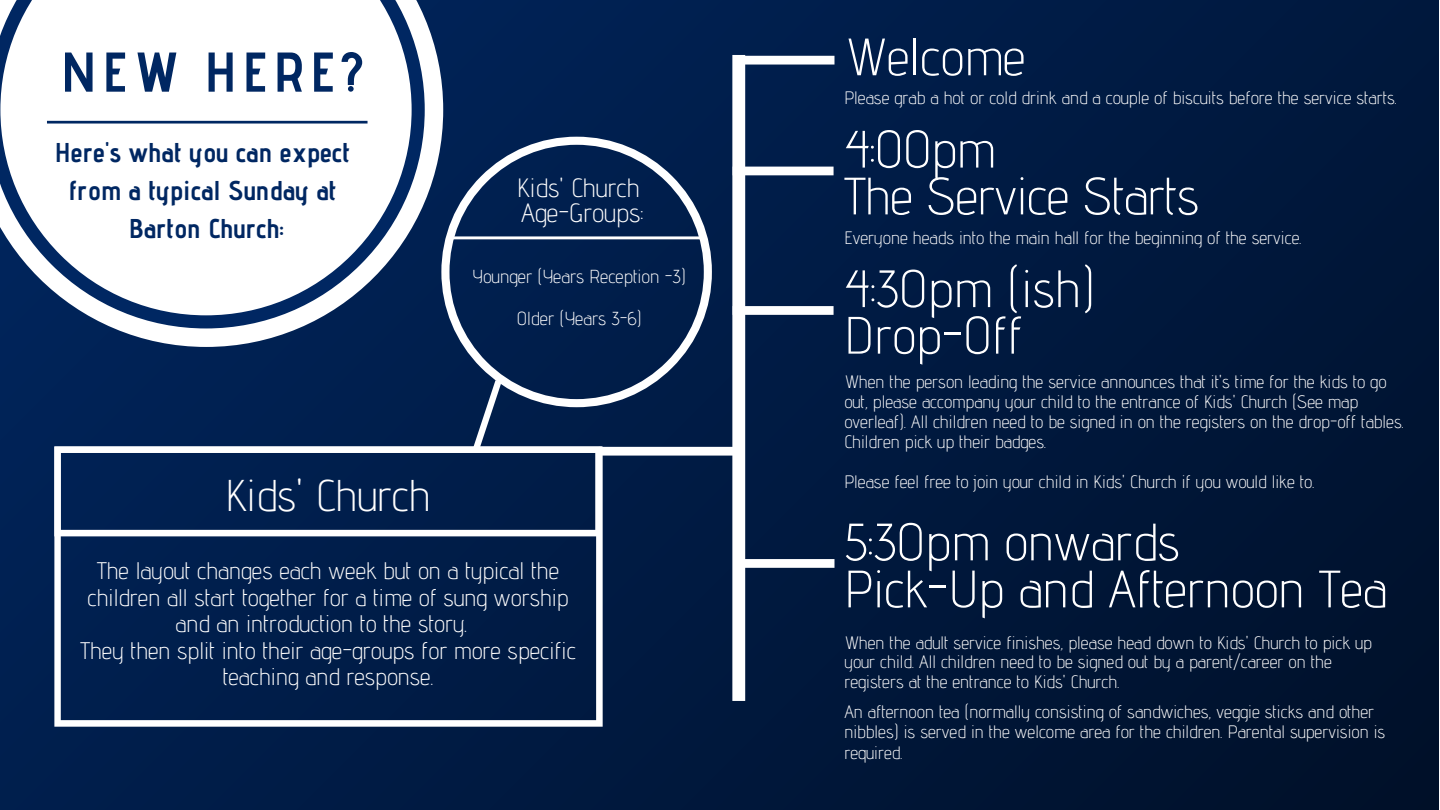
<style>
.page{position:relative;width:1440px;height:810px;background:#fff}
.page>*{position:absolute;margin:0;border:0;box-sizing:border-box;transform-origin:0 0}
.t1{font:700 56px "Advent Pro";letter-spacing:.09em;color:#002762}
.t2{font:300 52.4px/46.5px "Advent Pro";color:#fff}
.t3{font:300 44.4px "Advent Pro";color:#fff}
.t4{font:700 27.2px/38px "Advent Pro";color:#002762;text-align:center}
.t5{font:300 26.5px/24.7px "Advent Pro";color:#fff}
.t6{font:300 24px/26.6px "Advent Pro";color:#fff;text-align:center}
.t7{font:300 18.8px "Advent Pro";color:#fff}
.t8{font:300 18px/20px "Advent Pro";color:#fff}
</style>
<div class="page">
<div style="left:0;top:0;width:1439px;height:810px;background:linear-gradient(to right,#002153,#001433)"></div>
<svg style="left:54px;top:536px;width:549px;height:191px;background:#102c56"></svg>
<svg style="left:0;top:0;width:443px;height:347px;fill:#002256"></svg>
<svg style="left:0;top:0;width:425px;height:328px"></svg>
<svg style="left:47px;top:121px;width:321px;height:3px"></svg>
<svg style="left:441px;top:137px;width:9px;height:270px;fill:#002051"></svg>
<svg style="left:54px;top:446px;width:396px;height:90px;background:#28426a"></svg>
<svg style="left:450px;top:55px;width:384px;height:646px;background:#183259"></svg>
<h1 class="t1" style="left:61px;top:38px;width:304px">NEW HERE?</h1>
<h3 class="t4" style="left:55px;top:133px;width:296px">Here's what you can expect from a typical Sunday at<br>Barton Church:</h3>
<h3 class="t5" style="left:517px;top:175px;width:128px">Kids' Church<br>Age-Groups:</h3>
<p class="t7" style="left:473px;top:265px;width:215px">Younger (Years Reception -3)</p>
<p class="t7" style="left:517px;top:307px;width:127px">Older (Years 3-6)</p>
<h3 class="t3" style="left:225px;top:468px;width:207px">Kids' Church</h3>
<h3 class="t6" style="left:80px;top:557px;width:497px">The layout changes each week but on a typical the children all start together for a time of sung worship and an introduction to the story.<br>They then split into their age-groups for more specific teaching and response.</h3>
<h2 class="t2" style="left:844px;top:10px;width:183px;line-height:92.3px">Welcome<br>4:00pm</h2>
<h2 class="t2" style="left:844px;top:172px;width:356px">The Service Starts</h2>
<p class="t8" style="left:844px;top:87px;width:554px">Please grab a hot or cold drink and a couple of biscuits before the service starts.</p>
<p class="t8" style="left:844px;top:227px;width:459px">Everyone heads into the main hall for the beginning of the service.</p>
<h2 class="t2" style="left:844px;top:265px;width:252px">4:30pm (ish)<br>Drop-Off</h2>
<p class="t8" style="left:844px;top:371px;width:561px">When the person leading the service announces that it's time for the kids to go out, please accompany your child to the entrance of Kids' Church (See map overleaf). All children need to be signed in on the registers on the drop-off tables.<br>Children pick up their badges.</p>
<p class="t8" style="left:844px;top:471px;width:472px">Please feel free to join your child in Kids' Church if you would like to.</p>
<h2 class="t2" style="left:844px;top:518px;width:544px;line-height:47px">5:30pm onwards<br>Pick-Up and Afternoon Tea</h2>
<p class="t8" style="left:844px;top:632px;width:529px;line-height:19.6px">When the adult service finishes, please head down to Kids' Church to pick up your child. All children need to be signed out by a parent/career on the registers at the entrance to Kids' Church.</p>
<p class="t8" style="left:844px;top:702px;width:542px">An afternoon tea (normally consisting of sandwiches, veggie sticks and other nibbles) is served in the welcome area for the children. Parental supervision is required.</p>
</div>
